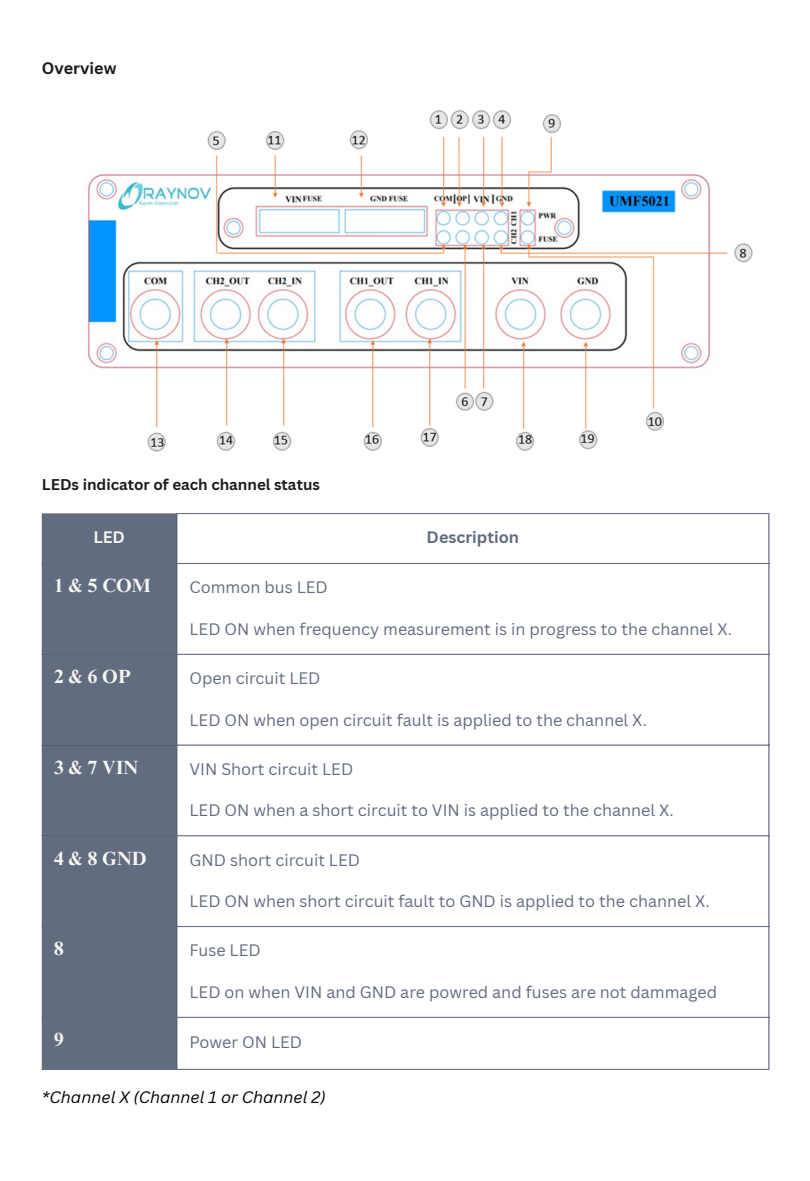
<style>
.page{position:relative;width:810px;height:1181px;background:#fff}
.page>*{position:absolute;margin:0;border:0;box-sizing:border-box;transform-origin:0 0}
.t1{font:700 19.2px "Times NRMT Pro";color:#f7f6f0}
.t2{font:16.2px "Canva Sans";color:#616c80}
.t3{font:italic 16.2px "Canva Sans";color:#000}
.t4{font:700 16.2px "Canva Sans";color:#616c80}
.t5{font:700 16.2px "Canva Sans";color:#1d1c1d}
.t6{font:700 16.2px "Canva Sans";color:#f7f6f0}
.t7{font:700 15.15px "Canva Sans";color:#1d1c1d}
</style>
<div class="page">
<img style="left:88px;top:110px;width:665px;height:342px">
<div style="left:42px;top:513px;width:134px;height:555px;background:#616c80"></div>
<hr style="left:176px;top:514px;width:1px;height:554px;background:#616c80">
<hr style="left:768px;top:514px;width:1px;height:554px;background:#616c80">
<hr style="left:176px;top:513px;width:593px;height:1px;background:#616c80">
<hr style="left:42px;top:563px;width:727px;height:1px;background:#616c80">
<hr style="left:42px;top:653px;width:727px;height:1px;background:#616c80">
<hr style="left:42px;top:744px;width:727px;height:1px;background:#616c80">
<hr style="left:42px;top:835px;width:727px;height:1px;background:#616c80">
<hr style="left:42px;top:926px;width:727px;height:1px;background:#616c80">
<hr style="left:42px;top:1016px;width:727px;height:1px;background:#616c80">
<hr style="left:42px;top:1068px;width:727px;height:1px;background:#616c80">
<p class="t5" style="left:42px;top:57px;width:76px">Overview</p>
<p class="t7" style="left:42px;top:473px;width:280px">LEDs indicator of each channel status</p>
<p class="t6" style="left:93px;top:525px;width:33px">LED</p>
<p class="t4" style="left:427px;top:526px;width:94px">Description</p>
<p class="t1" style="left:54px;top:578px;width:98px">1&amp;5COM</p>
<p class="t2" style="left:190px;top:576px;width:140px">Common bus LED</p>
<p class="t2" style="left:190px;top:617px;width:544px">LED ON when frequency measurement is in progress to the channel X.</p>
<p class="t1" style="left:54px;top:669px;width:78px">2&amp;6OP</p>
<p class="t2" style="left:190px;top:666px;width:133px">Open circuit LED</p>
<p class="t2" style="left:190px;top:708px;width:459px">LED ON when open circuit fault is applied to the channel X.</p>
<p class="t1" style="left:54px;top:760px;width:86px">3&amp;7VIN</p>
<p class="t2" style="left:190px;top:757px;width:165px">VIN Short circuit LED</p>
<p class="t2" style="left:190px;top:799px;width:486px">LED ON when a short circuit to VIN is applied to the channel X.</p>
<p class="t1" style="left:54px;top:850px;width:94px">4&amp;8GND</p>
<p class="t2" style="left:190px;top:848px;width:172px">GND short circuit LED</p>
<p class="t2" style="left:190px;top:889px;width:522px">LED ON when short circuit fault to GND is applied to the channel X.</p>
<p class="t1" style="left:54px;top:941px;width:11px">8</p>
<p class="t2" style="left:190px;top:939px;width:73px">Fuse LED</p>
<p class="t2" style="left:190px;top:980px;width:529px">LED on when VIN and GND are powred and fuses are not dammaged</p>
<p class="t1" style="left:54px;top:1032px;width:11px">9</p>
<p class="t2" style="left:190px;top:1030px;width:114px">Power ON LED</p>
<p class="t3" style="left:42px;top:1086px;width:285px">*Channel X (Channel 1 or Channel 2)</p>
</div>
